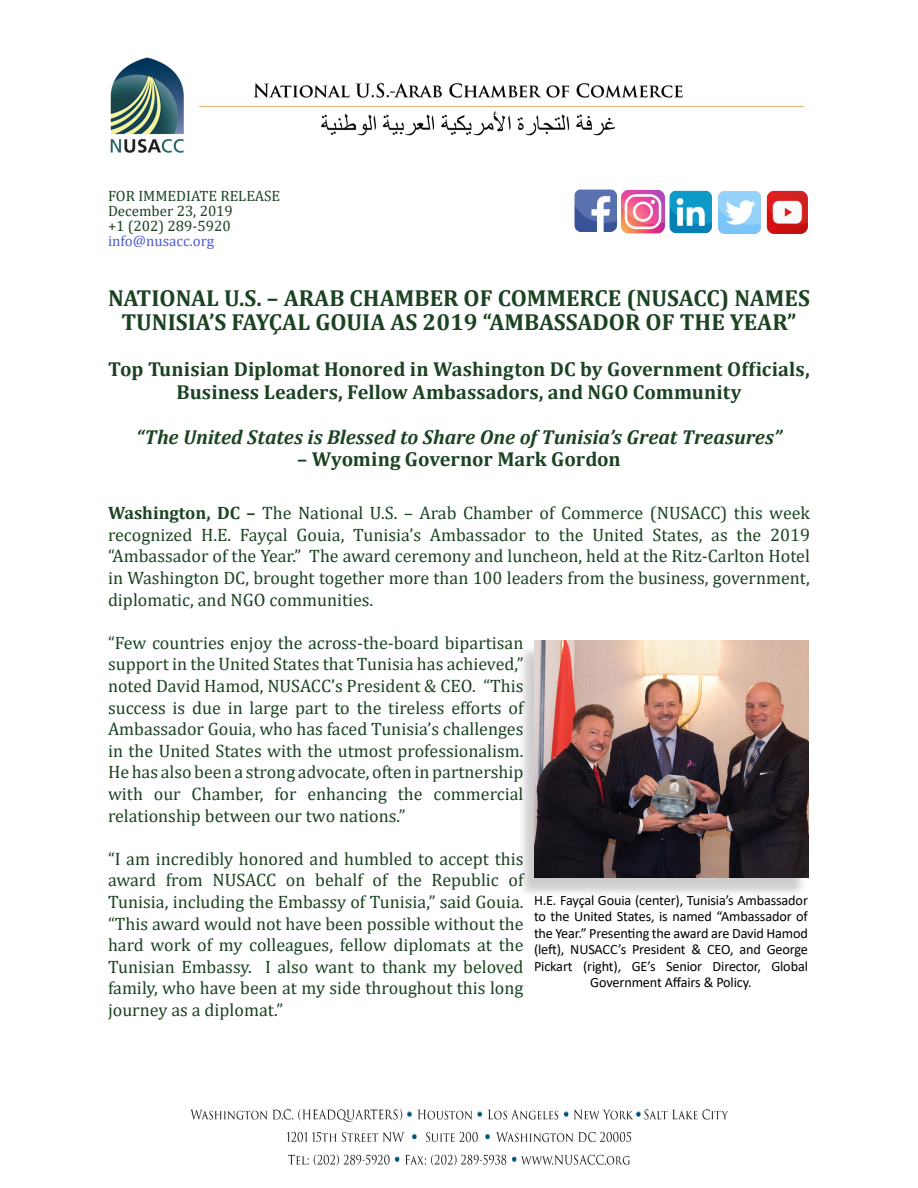
<style>
.page{position:relative;width:918px;height:1188px;background:#fff}
.page>*{position:absolute;margin:0;border:0;box-sizing:border-box;transform-origin:0 0}
.t1{font:700 23.25px "Cambria";color:#1b4322}
.t2{font:700 20.25px "Cambria";color:#1b4322}
.t3{font:italic 700 20.25px "Cambria";color:#1b4322}
.t4{font:18px/21.6px "Cambria";color:#1b4322;text-align:justify}
.t5{font:15px "Cambria";color:#1b4322}
.t6{font:15px "Cambria";color:#4f5cd6}
.t7{font:14.25px/16.5px "Calibri";letter-spacing:-.01em;color:#000;text-align:center}
.s1{font-weight:700}
</style>
<div class="page">
<img style="left:190px;top:1109px;width:538px;height:57px">
<div style="left:517px;top:644px;width:291px;height:254px;background:#000;opacity:.2"></div>
<img style="left:534px;top:640px;width:274px;height:238px">
<img style="left:110px;top:57px;width:695px;height:96px">
<img style="left:669px;top:190px;width:43px;height:43px">
<img style="left:718px;top:191px;width:43px;height:43px">
<img style="left:574px;top:189px;width:43px;height:43px">
<img style="left:766px;top:191px;width:42px;height:43px">
<img style="left:622px;top:189px;width:43px;height:45px">
<p class="t5" style="left:108px;top:187px;width:174px">FOR IMMEDIATE RELEASE</p>
<p class="t5" style="left:108px;top:202px;width:126px">December 23, 2019</p>
<p class="t5" style="left:108px;top:217px;width:124px">+1 (202) 289-5920</p>
<p class="t6" style="left:108px;top:232px;width:108px">info@nusacc.org</p>
<p class="t1" style="left:108px;top:281px;width:704px">NATIONAL U.S. – ARAB CHAMBER OF COMMERCE (NUSACC) NAMES</p>
<p class="t1" style="left:121px;top:305px;width:677px">TUNISIA’S FAYÇAL GOUIA AS 2019 “AMBASSADOR OF THE YEAR”</p>
<p class="t2" style="left:108px;top:355px;width:703px">Top Tunisian Diplomat Honored in Washington DC by Government Officials,</p>
<p class="t2" style="left:176px;top:377px;width:567px">Business Leaders, Fellow Ambassadors, and NGO Community</p>
<p class="t3" style="left:136px;top:422px;width:647px">“The United States is Blessed to Share One of Tunisia’s Great Treasures”</p>
<p class="t2" style="left:297px;top:445px;width:325px">– Wyoming Governor Mark Gordon</p>
<p class="t4" style="left:108px;top:502px;width:704px"><span class="s1">Washington, DC –</span> The National U.S. – Arab Chamber of Commerce (NUSACC) this week recognized H.E. Fayçal Gouia, Tunisia’s Ambassador to the United States, as the 2019 “Ambassador of the Year.” The award ceremony and luncheon, held at the Ritz-Carlton Hotel in Washington DC, brought together more than 100 leaders from the business, government, diplomatic, and NGO communities.</p>
<p class="t4" style="left:108px;top:632px;width:417px">“Few countries enjoy the across-the-board bipartisan support in the United States that Tunisia has achieved,” noted David Hamod, NUSACC’s President &amp; CEO. “This success is due in large part to the tireless efforts of Ambassador Gouia, who has faced Tunisia’s challenges in the United States with the utmost professionalism.<br>He has also been a strong advocate, often in partnership with our Chamber, for enhancing the commercial relationship between our two nations.”</p>
<p class="t4" style="left:108px;top:848px;width:417px">“I am incredibly honored and humbled to accept this award from NUSACC on behalf of the Republic of Tunisia, including the Embassy of Tunisia,” said Gouia. “This award would not have been possible without the hard work of my colleagues, fellow diplomats at the Tunisian Embassy. I also want to thank my beloved family, who have been at my side throughout this long journey as a diplomat.”</p>
<p class="t7" style="left:534px;top:891px;width:276px">H.E. Fayçal Gouia (center), Tunisia’s Ambassador to the United States, is named “Ambassador of the Year.” Presenting the award are David Hamod (left), NUSACC’s President &amp; CEO, and George Pickart (right), GE’s Senior Director, Global Government Affairs &amp; Policy.</p>
</div>
